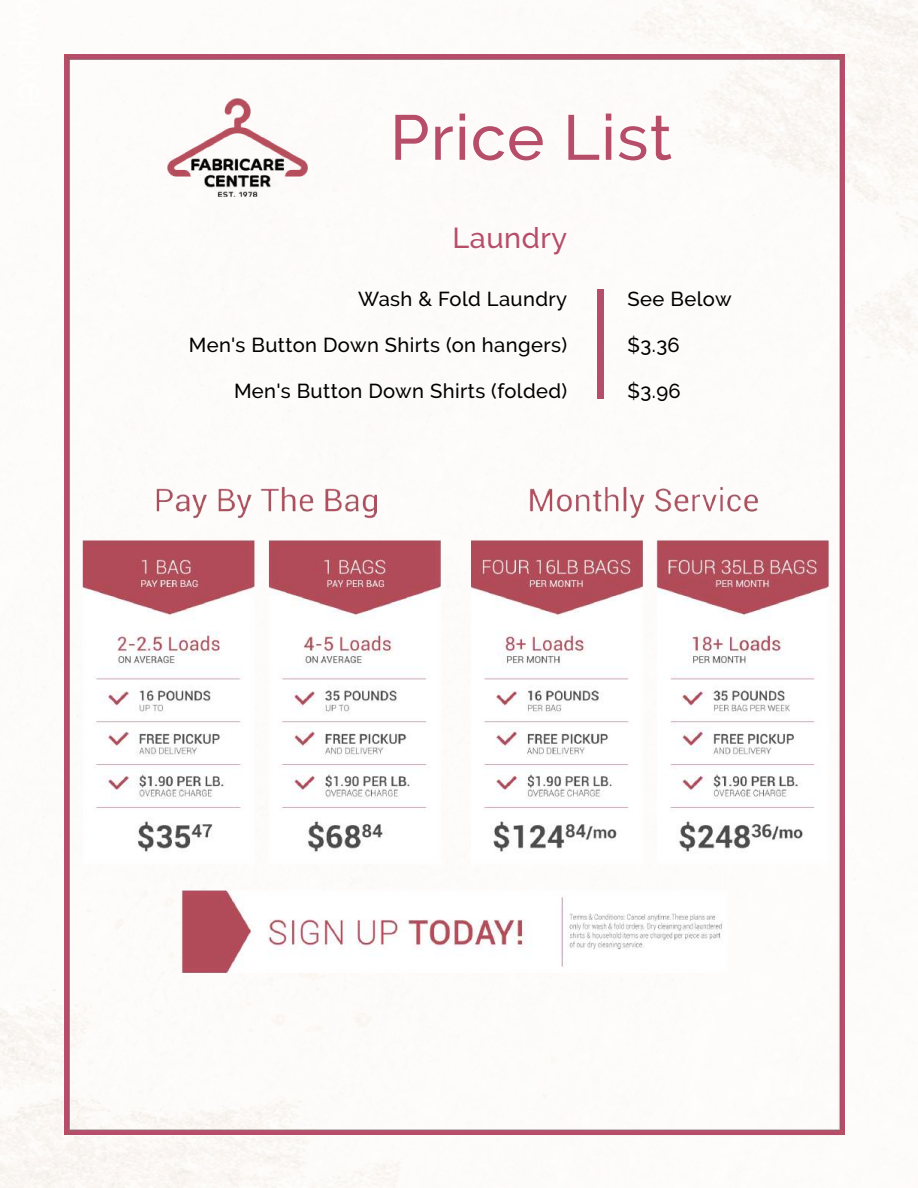
<style>
.page{position:relative;width:918px;height:1188px;background:#fff}
.page>*{position:absolute;margin:0;border:0;box-sizing:border-box;transform-origin:0 0}
.t1{font:500 63.3px "Raleway";letter-spacing:.02em;color:#b64e6a}
.t2{font:500 28.8px "Raleway";letter-spacing:.02em;color:#b64e6a}
.t3{font:500 20.1px "Raleway";letter-spacing:.02em;color:#000}
</style>
<div class="page">
<img style="left:0;top:0;width:918px;height:1188px">
<img style="left:64px;top:55px;width:781px;height:1080px">
<div style="left:597px;top:289px;width:7px;height:110px;background:#b54e6a"></div>
<img style="left:52px;top:440px;width:804px;height:568px">
<img style="left:167px;top:98px;width:140px;height:99px">
<h1 class="t1" style="left:390px;top:100px;width:284px">Price List</h1>
<h2 class="t2" style="left:452px;top:221px;width:116px">Laundry</h2>
<p class="t3" style="left:358px;top:287px;width:211px">Wash &amp; Fold Laundry</p>
<p class="t3" style="left:189px;top:333px;width:380px">Men's Button Down Shirts (on hangers)</p>
<p class="t3" style="left:234px;top:379px;width:335px">Men's Button Down Shirts (folded)</p>
<p class="t3" style="left:628px;top:287px;width:105px">See Below</p>
<p class="t3" style="left:628px;top:333px;width:54px">$3.36</p>
<p class="t3" style="left:628px;top:379px;width:55px">$3.96</p>
</div>
